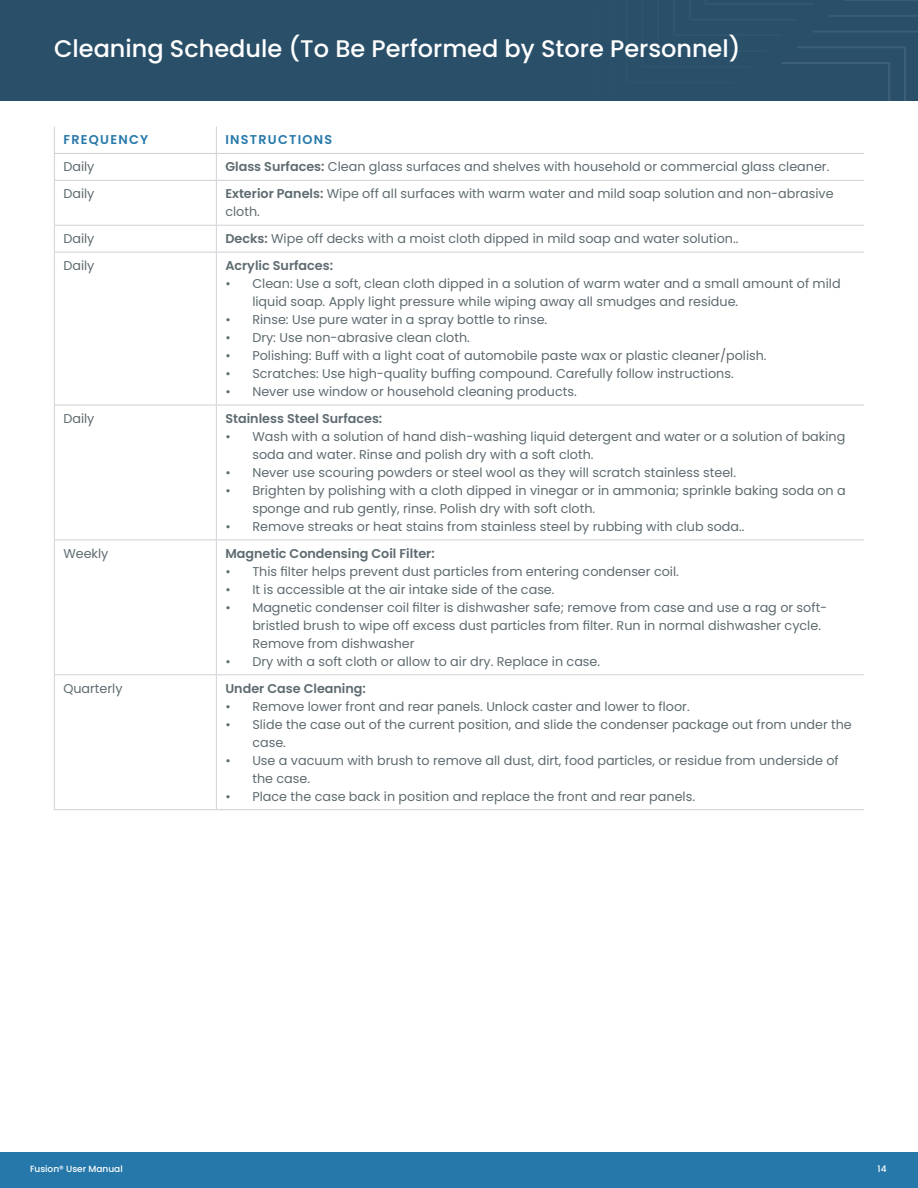
<style>
.page{position:relative;width:918px;height:1188px;background:#fff}
.page>*{position:absolute;margin:0;border:0;box-sizing:border-box;transform-origin:0 0}
.Page_Heading{font:500 24px "Poppins";color:#fff}
.t1{font:12.75px/18px "Poppins";color:#5e6b70}
.t2{font:600 12.75px "Poppins";color:#5e6b70}
.t3{font:600 12.75px "Poppins";letter-spacing:.1em;color:#2678ab}
.t4{font:500 9px "Poppins";color:#fff}
.s1{font-weight:600}
</style>
<div class="page">
<div style="left:0;top:1152px;width:918px;height:36px;background:#2678ab"></div>
<div style="left:0;top:0;width:918px;height:100px;background:#294f69"></div>
<svg style="left:781px;top:0;width:137px;height:100px"></svg>
<hr style="left:54px;top:153px;width:162px;height:1px;background:#ced1d5">
<hr style="left:216px;top:153px;width:648px;height:1px;background:#ced1d5">
<hr style="left:54px;top:180px;width:162px;height:1px;background:#ced1d5">
<hr style="left:216px;top:180px;width:648px;height:1px;background:#ced1d5">
<hr style="left:54px;top:225px;width:162px;height:1px;background:#ced1d5">
<hr style="left:216px;top:225px;width:648px;height:1px;background:#ced1d5">
<hr style="left:54px;top:252px;width:162px;height:1px;background:#ced1d5">
<hr style="left:216px;top:252px;width:648px;height:1px;background:#ced1d5">
<hr style="left:54px;top:405px;width:162px;height:1px;background:#ced1d5">
<hr style="left:216px;top:405px;width:648px;height:1px;background:#ced1d5">
<hr style="left:54px;top:540px;width:162px;height:1px;background:#ced1d5">
<hr style="left:216px;top:540px;width:648px;height:1px;background:#ced1d5">
<hr style="left:54px;top:674px;width:162px;height:1px;background:#ced1d5">
<hr style="left:216px;top:674px;width:648px;height:1px;background:#ced1d5">
<hr style="left:54px;top:809px;width:162px;height:1px;background:#ced1d5">
<hr style="left:216px;top:809px;width:648px;height:1px;background:#ced1d5">
<svg style="left:54px;top:127px;width:1px;height:53px"></svg>
<hr style="left:54px;top:181px;width:1px;height:44px;background:#ced1d5">
<svg style="left:54px;top:226px;width:1px;height:26px"></svg>
<hr style="left:54px;top:252px;width:1px;height:153px;background:#ced1d5">
<hr style="left:54px;top:405px;width:1px;height:135px;background:#ced1d5">
<hr style="left:54px;top:540px;width:1px;height:134px;background:#ced1d5">
<hr style="left:54px;top:675px;width:1px;height:134px;background:#ced1d5">
<svg style="left:216px;top:127px;width:1px;height:53px"></svg>
<hr style="left:216px;top:181px;width:1px;height:44px;background:#ced1d5">
<svg style="left:216px;top:226px;width:1px;height:26px"></svg>
<hr style="left:216px;top:252px;width:1px;height:153px;background:#ced1d5">
<hr style="left:216px;top:405px;width:1px;height:135px;background:#ced1d5">
<hr style="left:216px;top:540px;width:1px;height:134px;background:#ced1d5">
<hr style="left:216px;top:675px;width:1px;height:134px;background:#ced1d5">
<p class="Page_Heading" style="left:54px;top:35px;width:688px">Cleaning Schedule (To Be Performed by Store Personnel)</p>
<p class="t3" style="left:63px;top:133px;width:86px">FREQUENCY</p>
<p class="t3" style="left:225px;top:133px;width:108px">INSTRUCTIONS</p>
<p class="t1" style="left:63px;top:158px;width:33px">Daily</p>
<p class="t1" style="left:225px;top:158px;width:606px"><span class="s1">Glass Surfaces:</span> Clean glass surfaces and shelves with household or commercial glass cleaner.</p>
<p class="t1" style="left:63px;top:185px;width:33px">Daily</p>
<p class="t1" style="left:225px;top:185px;width:610px"><span class="s1">Exterior Panels:</span> Wipe off all surfaces with warm water and mild soap solution and non-abrasive cloth.</p>
<p class="t1" style="left:63px;top:230px;width:33px">Daily</p>
<p class="t1" style="left:225px;top:230px;width:515px"><span class="s1">Decks:</span> Wipe off decks with a moist cloth dipped in mild soap and water solution..</p>
<p class="t1" style="left:63px;top:257px;width:33px">Daily</p>
<p class="t2" style="left:225px;top:258px;width:109px">Acrylic Surfaces:</p>
<p class="t1" style="left:252px;top:275px;width:590px;text-indent:-27px">• Clean: Use a soft, clean cloth dipped in a solution of warm water and a small amount of mild liquid soap. Apply light pressure while wiping away all smudges and residue.</p>
<p class="t1" style="left:225px;top:311px;width:323px">• Rinse: Use pure water in a spray bottle to rinse.</p>
<p class="t1" style="left:225px;top:329px;width:246px">• Dry: Use non-abrasive clean cloth.</p>
<p class="t1" style="left:225px;top:347px;width:543px">• Polishing: Buff with a light coat of automobile paste wax or plastic cleaner/polish.</p>
<p class="t1" style="left:225px;top:365px;width:510px">• Scratches: Use high-quality buffing compound. Carefully follow instructions.</p>
<p class="t1" style="left:225px;top:383px;width:353px">• Never use window or household cleaning products.</p>
<p class="t1" style="left:63px;top:409px;width:33px">Daily</p>
<p class="t2" style="left:225px;top:411px;width:158px">Stainless Steel Surfaces:</p>
<p class="t1" style="left:252px;top:427px;width:595px;text-indent:-27px">• Wash with a solution of hand dish-washing liquid detergent and water or a solution of baking soda and water. Rinse and polish dry with a soft cloth.</p>
<p class="t1" style="left:225px;top:463px;width:512px">• Never use scouring powders or steel wool as they will scratch stainless steel.</p>
<p class="t1" style="left:252px;top:481px;width:595px;text-indent:-27px">• Brighten by polishing with a cloth dipped in vinegar or in ammonia; sprinkle baking soda on a sponge and rub gently, rinse. Polish dry with soft cloth.</p>
<p class="t1" style="left:225px;top:517px;width:521px">• Remove streaks or heat stains from stainless steel by rubbing with club soda..</p>
<p class="t1" style="left:63px;top:544px;width:47px">Weekly</p>
<p class="t2" style="left:225px;top:546px;width:211px">Magnetic Condensing Coil Filter:</p>
<p class="t1" style="left:225px;top:562px;width:455px">• This filter helps prevent dust particles from entering condenser coil.</p>
<p class="t1" style="left:225px;top:580px;width:331px">• It is accessible at the air intake side of the case.</p>
<p class="t1" style="left:252px;top:598px;width:576px;text-indent:-27px">• Magnetic condenser coil filter is dishwasher safe; remove from case and use a rag or soft&shy;bristled brush to wipe off excess dust particles from filter. Run in normal dishwasher cycle.<br>Remove from dishwasher</p>
<p class="t1" style="left:225px;top:652px;width:376px">• Dry with a soft cloth or allow to air dry. Replace in case.</p>
<p class="t1" style="left:63px;top:679px;width:61px">Quarterly</p>
<p class="t2" style="left:225px;top:681px;width:142px">Under Case Cleaning:</p>
<p class="t1" style="left:225px;top:697px;width:466px">• Remove lower front and rear panels. Unlock caster and lower to floor.</p>
<p class="t1" style="left:252px;top:715px;width:601px;text-indent:-27px">• Slide the case out of the current position, and slide the condenser package out from under the case.</p>
<p class="t1" style="left:252px;top:751px;width:588px;text-indent:-27px">• Use a vacuum with brush to remove all dust, dirt, food particles, or residue from underside of the case.</p>
<p class="t1" style="left:225px;top:787px;width:471px">• Place the case back in position and replace the front and rear panels.</p>
<p class="t4" style="left:30px;top:1164px;width:94px">Fusion® User Manual</p>
<p class="t4" style="left:878px;top:1164px;width:10px">14</p>
</div>
